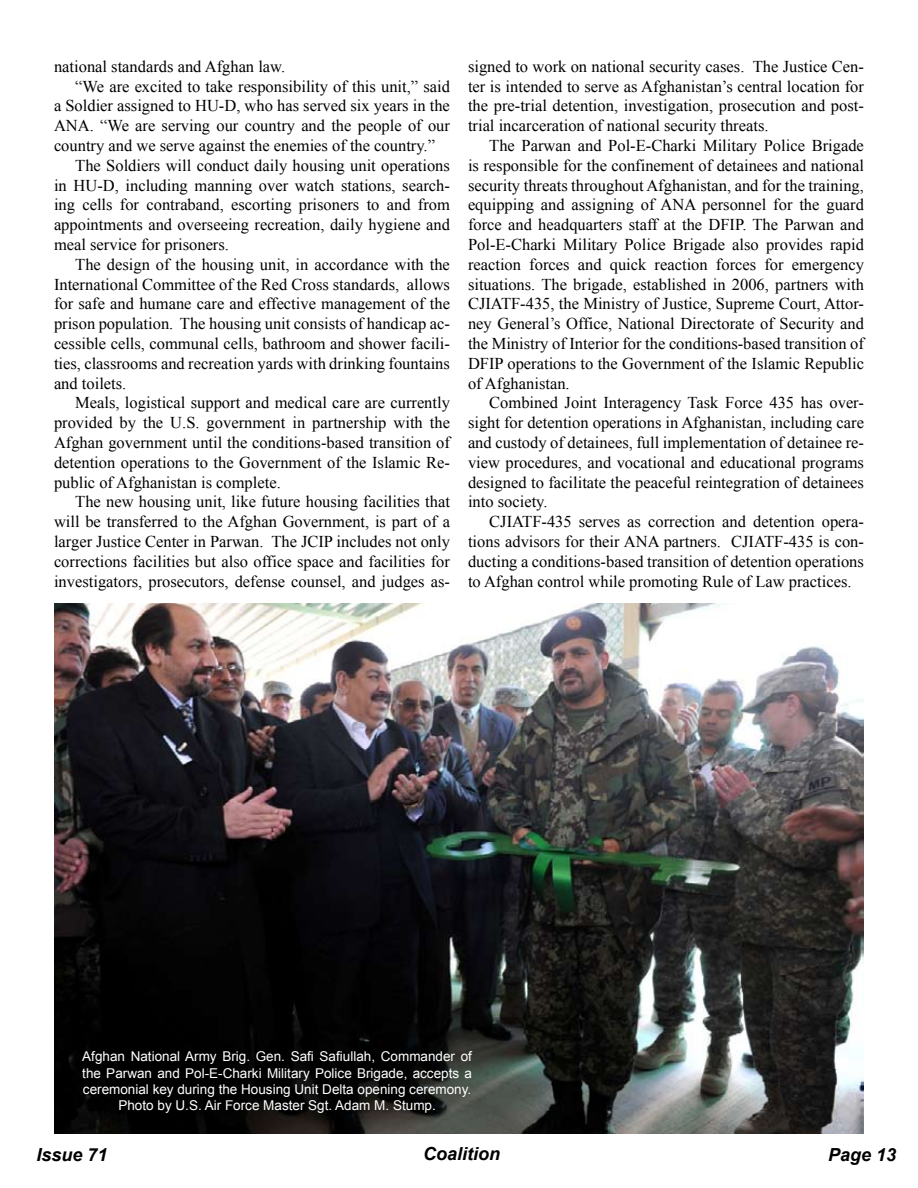
<style>
.page{position:relative;width:918px;height:1188px;background:#fff}
.page>*{position:absolute;margin:0;border:0;box-sizing:border-box;transform-origin:0 0}
.t1{font:italic 700 18px "Arial";color:#000}
.t2{font:16.5px/19.8px "Times New Roman";color:#000;text-align:justify}
.t3{font:13.5px/16.2px "Arial";color:#fff;text-align:center}
</style>
<div class="page">
<img style="left:54px;top:604px;width:810px;height:530px">
<p class="t2" style="left:54px;top:56px;width:233px">national standards and Afghan law.</p>
<p class="t2" style="left:75px;top:76px;width:376px">“We are excited to take responsibility of this unit,” said</p>
<p class="t2" style="left:54px;top:96px;width:397px">a Soldier assigned to HU-D, who has served six years in the</p>
<p class="t2" style="left:54px;top:116px;width:398px">ANA. “We are serving our country and the people of our</p>
<p class="t2" style="left:54px;top:135px;width:383px">country and we serve against the enemies of the country.”</p>
<p class="t2" style="left:75px;top:155px;width:376px">The Soldiers will conduct daily housing unit operations</p>
<p class="t2" style="left:54px;top:175px;width:397px">in HU-D, including manning over watch stations, search-</p>
<p class="t2" style="left:54px;top:195px;width:398px">ing cells for contraband, escorting prisoners to and from</p>
<p class="t2" style="left:54px;top:215px;width:398px">appointments and overseeing recreation, daily hygiene and</p>
<p class="t2" style="left:54px;top:234px;width:177px">meal service for prisoners.</p>
<p class="t2" style="left:75px;top:254px;width:376px">The design of the housing unit, in accordance with the</p>
<p class="t2" style="left:54px;top:274px;width:397px">International Committee of the Red Cross standards, allows</p>
<p class="t2" style="left:54px;top:294px;width:398px">for safe and humane care and effective management of the</p>
<p class="t2" style="left:54px;top:314px;width:397px">prison population. The housing unit consists of handicap ac-</p>
<p class="t2" style="left:54px;top:333px;width:397px">cessible cells, communal cells, bathroom and shower facili-</p>
<p class="t2" style="left:54px;top:353px;width:397px">ties, classrooms and recreation yards with drinking fountains</p>
<p class="t2" style="left:54px;top:373px;width:74px">and toilets.</p>
<p class="t2" style="left:75px;top:393px;width:376px">Meals, logistical support and medical care are currently</p>
<p class="t2" style="left:54px;top:413px;width:397px">provided by the U.S. government in partnership with the</p>
<p class="t2" style="left:54px;top:432px;width:397px">Afghan government until the conditions-based transition of</p>
<p class="t2" style="left:54px;top:452px;width:397px">detention operations to the Government of the Islamic Re-</p>
<p class="t2" style="left:54px;top:472px;width:228px">public of Afghanistan is complete.</p>
<p class="t2" style="left:75px;top:492px;width:376px">The new housing unit, like future housing facilities that</p>
<p class="t2" style="left:54px;top:512px;width:397px">will be transferred to the Afghan Government, is part of a</p>
<p class="t2" style="left:54px;top:531px;width:398px">larger Justice Center in Parwan. The JCIP includes not only</p>
<p class="t2" style="left:54px;top:551px;width:398px">corrections facilities but also office space and facilities for</p>
<p class="t2" style="left:54px;top:571px;width:398px">investigators, prosecutors, defense counsel, and judges as-</p>
<p class="t2" style="left:468px;top:56px;width:398px">signed to work on national security cases. The Justice Cen&shy;ter is intended to serve as Afghanistan’s central location for the pre-trial detention, investigation, prosecution and post&shy;trial incarceration of national security threats.</p>
<p class="t2" style="left:468px;top:135px;width:398px;text-indent:21px">The Parwan and Pol-E-Charki Military Police Brigade is responsible for the confinement of detainees and national security threats throughout Afghanistan, and for the training, equipping and assigning of ANA personnel for the guard force and headquarters staff at the DFIP. The Parwan and Pol-E-Charki Military Police Brigade also provides rapid reaction forces and quick reaction forces for emergency situations. The brigade, established in 2006, partners with CJIATF-435, the Ministry of Justice, Supreme Court, Attor&shy;ney General’s Office, National Directorate of Security and the Ministry of Interior for the conditions-based transition of DFIP operations to the Government of the Islamic Republic of Afghanistan.</p>
<p class="t2" style="left:468px;top:393px;width:398px;text-indent:21px">Combined Joint Interagency Task Force 435 has over&shy;sight for detention operations in Afghanistan, including care and custody of detainees, full implementation of detainee re&shy;view procedures, and vocational and educational programs designed to facilitate the peaceful reintegration of detainees into society.</p>
<p class="t2" style="left:468px;top:512px;width:398px;text-indent:21px">CJIATF-435 serves as correction and detention opera&shy;tions advisors for their ANA partners. CJIATF-435 is con&shy;ducting a conditions-based transition of detention operations to Afghan control while promoting Rule of Law practices.</p>
<p class="t3" style="left:82px;top:1049px;width:391px">Afghan National Army Brig. Gen. Safi Safiullah, Commander of the Parwan and Pol-E-Charki Military Police Brigade, accepts a ceremonial key during the Housing Unit Delta opening ceremony.<br>Photo by U.S. Air Force Master Sgt. Adam M. Stump.</p>
<p class="t1" style="left:37px;top:1143px;width:73px">Issue 71</p>
<p class="t1" style="left:423px;top:1142px;width:79px">Coalition</p>
<p class="t1" style="left:828px;top:1143px;width:70px">Page 13</p>
</div>
